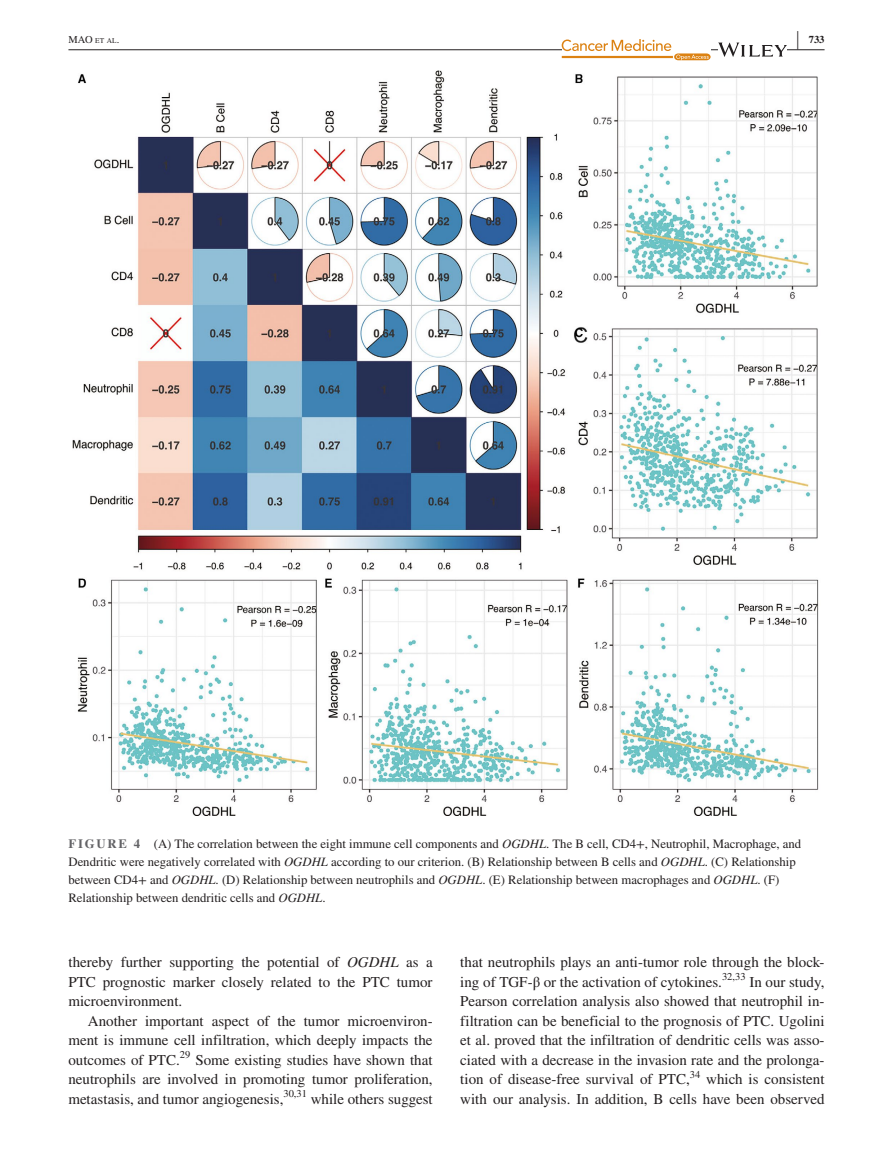
<style>
.page{position:relative;width:893px;height:1174px;background:#fff}
.page>*{position:absolute;margin:0;border:0;box-sizing:border-box;transform-origin:0 0}
.t1{font:700 25.95px "STIX";color:#231f20;scale:.36 1}
.t2{font:15px/19.5px "STIX";color:#231f20;text-align:justify}
.t3{font:12.75px/18px "STIX";color:#231f20}
.t4{font:10.5px "STIX";color:#231f20}
.t5{font:10.5px "STIX";color:#231f20}
.t6{font:700 10.5px "STIX";color:#231f20}
.s1{font-size:7.35px}
.s2{font-weight:700;color:#636366}
.s3{font-style:italic}
</style>
<div class="page">
<hr style="left:68px;top:49px;width:756px;height:1px;background:#231f20">
<svg style="left:562px;top:39px;width:149px;height:21px"></svg>
<svg style="left:718px;top:43px;width:69px;height:14px"></svg>
<img style="left:72px;top:70px;width:747px;height:745px">
<h1 class="t1" style="left:797px;top:25px;width:7px">|</h1>
<p class="t5" style="left:68px;top:32px;width:52px">MAO <span class="s1">et al</span>.</p>
<p class="t6" style="left:809px;top:33px;width:17px">733</p>
<p class="t3" style="left:68px;top:835px;width:734px"><span class="s2">FIGURE 4</span> (A) The correlation between the eight immune cell components and <span class="s3">OGDHL</span>. The B cell, CD4+, Neutrophil, Macrophage, and Dendritic were negatively correlated with <span class="s3">OGDHL</span> according to our criterion. (B) Relationship between B cells and <span class="s3">OGDHL</span>. (C) Relationship between CD4+ and <span class="s3">OGDHL</span>. (D) Relationship between neutrophils and <span class="s3">OGDHL</span>. (E) Relationship between macrophages and <span class="s3">OGDHL</span>. (F)<br>Relationship between dendritic cells and <span class="s3">OGDHL</span>.</p>
<p class="t2" style="left:68px;top:953px;width:366px">thereby further supporting the potential of <span class="s3">OGDHL</span> as a PTC prognostic marker closely related to the PTC tumor microenvironment.</p>
<p class="t2" style="left:68px;top:1012px;width:366px;text-indent:20px">Another important aspect of the tumor microenviron&shy;ment is immune cell infiltration, which deeply impacts the outcomes of PTC.</p>
<p class="t4" style="left:180px;top:1047px;width:12px">29</p>
<p class="t2" style="left:68px;top:1051px;width:366px;text-indent:127px">Some existing studies have shown that neutrophils are involved in promoting tumor proliferation, metastasis, and tumor angiogenesis,</p>
<p class="t4" style="left:283px;top:1086px;width:25px">30,31</p>
<p class="t2" style="left:311px;top:1090px;width:123px">while others suggest</p>
<p class="t2" style="left:460px;top:953px;width:366px">that neutrophils plays an anti-tumor role through the block&shy;ing of TGF-β or the activation of cytokines.</p>
<p class="t4" style="left:722px;top:969px;width:25px">32,33</p>
<p class="t2" style="left:460px;top:973px;width:366px;text-indent:289px">In our study, Pearson correlation analysis also showed that neutrophil in&shy;filtration can be beneficial to the prognosis of PTC. Ugolini et al. proved that the infiltration of dendritic cells was asso&shy;ciated with a decrease in the invasion rate and the prolonga&shy;tion of disease-free survival of PTC,</p>
<p class="t4" style="left:690px;top:1067px;width:12px">34</p>
<p class="t2" style="left:460px;top:1070px;width:366px;text-align:right">which is consistent<br>with our analysis. In addition, B cells have been observed</p>
</div>
